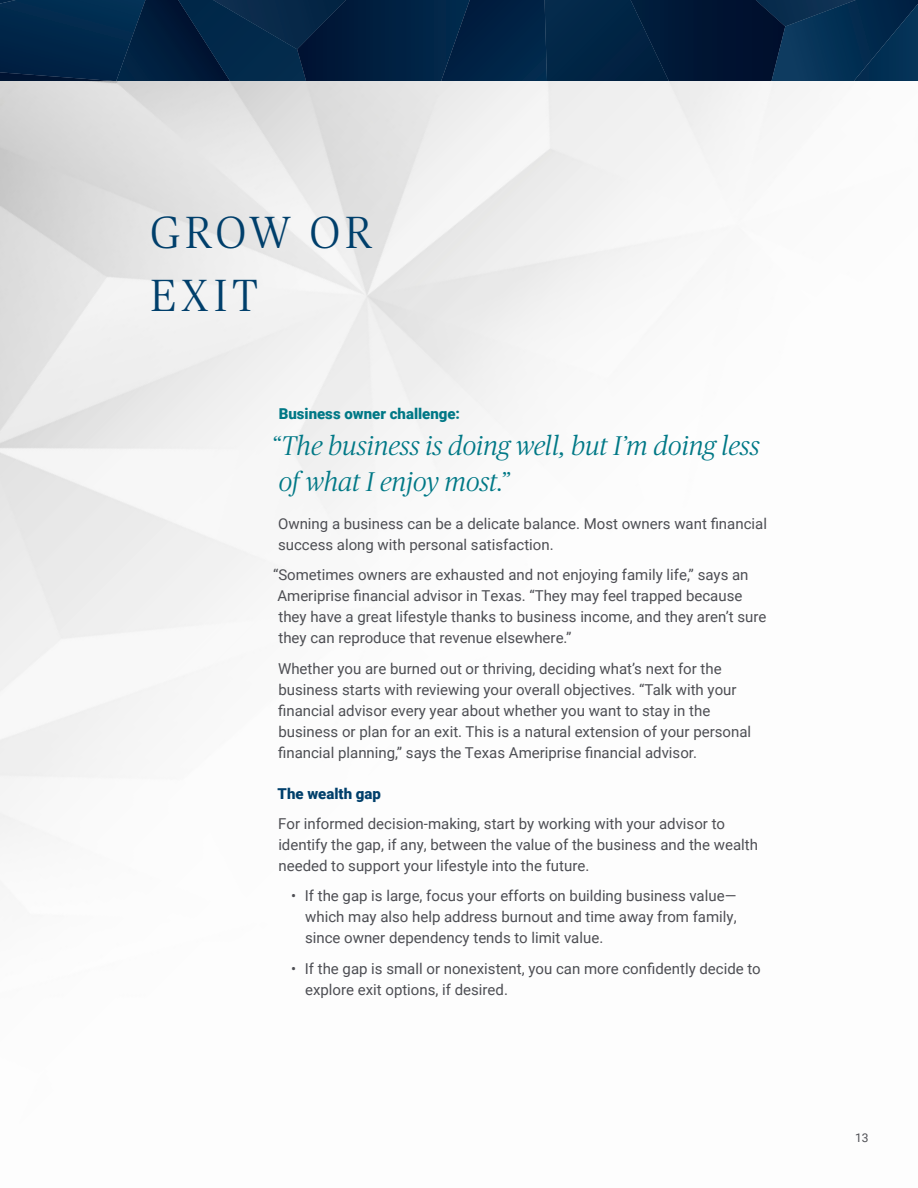
<style>
.page{position:relative;width:918px;height:1188px;background:#fff}
.page>*{position:absolute;margin:0;border:0;box-sizing:border-box;transform-origin:0 0}
.Headline{font:300 45px/63px "Publico Headline";letter-spacing:.115em;color:#003f6b}
.Quote_reversed{font:italic 300 27px/36px "Publico Headline";color:#007886}
.Body{font:15px/21px "Roboto";color:#4d4e53}
.Body_Subhead{font:900 15px "Roboto";color:#007886}
.Body_Subhead-2{font:900 15px "Roboto";color:#003f6b}
.t1{font:12px "Roboto";color:#4d4e53}
</style>
<div class="page">
<svg style="left:0;top:0;width:918px;height:81px;background:#012344"></svg>
<p class="Headline" style="left:151px;top:198px;width:223px">GROW OR<br>EXIT</p>
<p class="Body_Subhead" style="left:279px;top:404px;width:183px">Business owner challenge:</p>
<p class="Quote_reversed" style="left:272px;top:426px;width:490px">“The business is doing well, but I’m doing less of what I enjoy most.”</p>
<p class="Body" style="left:278px;top:512px;width:490px">Owning a business can be a delicate balance. Most owners want financial success along with personal satisfaction.</p>
<p class="Body" style="left:273px;top:564px;width:495px">“Sometimes owners are exhausted and not enjoying family life,” says an Ameriprise financial advisor in Texas. “They may feel trapped because they have a great lifestyle thanks to business income, and they aren’t sure they can reproduce that revenue elsewhere.”</p>
<p class="Body" style="left:278px;top:657px;width:475px">Whether you are burned out or thriving, deciding what’s next for the business starts with reviewing your overall objectives. “Talk with your financial advisor every year about whether you want to stay in the business or plan for an exit. This is a natural extension of your personal financial planning,” says the Texas Ameriprise financial advisor.</p>
<p class="Body_Subhead-2" style="left:278px;top:783px;width:105px">The wealth gap</p>
<p class="Body" style="left:278px;top:813px;width:481px">For informed decision-making, start by working with your advisor to identify the gap, if any, between the value of the business and the wealth needed to support your lifestyle into the future.</p>
<p class="Body" style="left:305px;top:885px;width:433px;text-align:justify;text-indent:-14px">• If the gap is large, focus your efforts on building business value— which may also help address burnout and time away from family, since owner dependency tends to limit value.</p>
<p class="Body" style="left:305px;top:958px;width:457px;text-indent:-14px">• If the gap is small or nonexistent, you can more confidently decide to explore exit options, if desired.</p>
<p class="t1" style="left:855px;top:1129px;width:15px">13</p>
</div>
